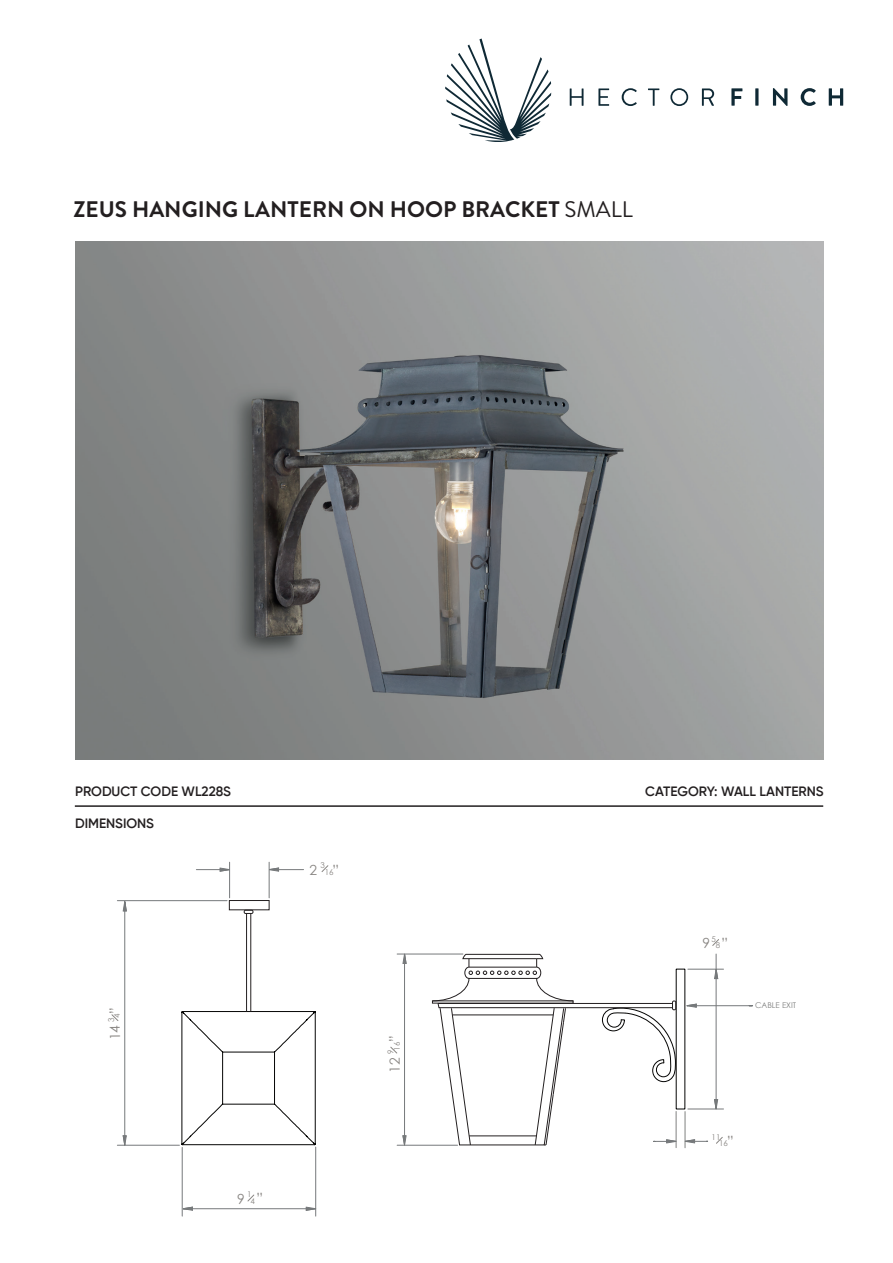
<style>
.page{position:relative;width:893px;height:1263px;background:#fff}
.page>*{position:absolute;margin:0;border:0;box-sizing:border-box;transform-origin:0 0}
.t1{font:700 22.5px "Brandon Grotesque";color:#231f20}
.t2{font:13.95px "Century Gothic";color:#888582}
.t3{font:600 13.5px "Gilroy";color:#231f20}
.t4{font:8.1px/6.4px "Century Gothic";color:#888582}
.t5{font:7.95px "Century Gothic";color:#808180}
.s1{font-weight:400}
</style>
<div class="page">
<hr style="left:75px;top:805px;width:748px;height:2px;background:#231f20">
<svg style="left:570px;top:88px;width:13px;height:18px"></svg>
<svg style="left:598px;top:88px;width:11px;height:18px"></svg>
<svg style="left:622px;top:88px;width:15px;height:18px"></svg>
<svg style="left:648px;top:88px;width:11px;height:18px"></svg>
<svg style="left:670px;top:88px;width:18px;height:18px"></svg>
<svg style="left:702px;top:88px;width:12px;height:18px"></svg>
<svg style="left:731px;top:88px;width:11px;height:18px"></svg>
<hr style="left:755px;top:88px;width:3px;height:18px;background:#0f2935">
<svg style="left:773px;top:88px;width:14px;height:18px"></svg>
<svg style="left:801px;top:88px;width:15px;height:18px"></svg>
<svg style="left:829px;top:88px;width:14px;height:18px"></svg>
<svg style="left:445px;top:39px;width:106px;height:103px"></svg>
<hr style="left:92px;top:850px;width:707px;height:1px;background:#050504">
<hr style="left:92px;top:1262px;width:707px;height:1px;background:#050504">
<hr style="left:92px;top:850px;width:1px;height:406px;background:#050504">
<hr style="left:856px;top:850px;width:1px;height:406px;background:#050504">
<hr style="left:183px;top:1208px;width:133px;height:1px;background:#76797b">
<hr style="left:182px;top:1147px;width:1px;height:69px;background:#76797b">
<hr style="left:315px;top:1147px;width:1px;height:69px;background:#76797b">
<svg style="left:182px;top:1206px;width:11px;height:5px"></svg>
<svg style="left:306px;top:1206px;width:10px;height:5px"></svg>
<hr style="left:716px;top:954px;width:1px;height:155px;background:#76797b">
<hr style="left:688px;top:1109px;width:35px;height:1px;background:#76797b">
<hr style="left:688px;top:969px;width:35px;height:1px;background:#76797b">
<svg style="left:714px;top:1099px;width:4px;height:10px"></svg>
<svg style="left:714px;top:968px;width:4px;height:11px"></svg>
<hr style="left:270px;top:869px;width:34px;height:1px;background:#76797b">
<hr style="left:229px;top:862px;width:1px;height:36px;background:#76797b">
<hr style="left:269px;top:862px;width:1px;height:36px;background:#76797b">
<svg style="left:220px;top:867px;width:10px;height:5px"></svg>
<svg style="left:269px;top:867px;width:10px;height:5px"></svg>
<hr style="left:196px;top:869px;width:34px;height:1px;background:#76797b">
<hr style="left:404px;top:954px;width:1px;height:188px;background:#76797b">
<hr style="left:397px;top:954px;width:66px;height:1px;background:#76797b">
<hr style="left:397px;top:1145px;width:61px;height:1px;background:#76797b">
<svg style="left:402px;top:953px;width:5px;height:11px"></svg>
<svg style="left:402px;top:1135px;width:5px;height:11px"></svg>
<hr style="left:124px;top:901px;width:1px;height:244px;background:#76797b">
<hr style="left:117px;top:900px;width:110px;height:1px;background:#76797b">
<hr style="left:117px;top:1145px;width:62px;height:1px;background:#76797b">
<svg style="left:123px;top:901px;width:4px;height:10px"></svg>
<svg style="left:123px;top:1135px;width:4px;height:11px"></svg>
<svg style="left:181px;top:1011px;width:135px;height:134px"></svg>
<div style="left:229px;top:900px;width:40px;height:10px;border:1px solid #231f20"></div>
<svg style="left:244px;top:910px;width:9px;height:4px"></svg>
<hr style="left:246px;top:913px;width:1px;height:99px;background:#231f20">
<hr style="left:251px;top:913px;width:1px;height:99px;background:#231f20">
<hr style="left:685px;top:1111px;width:1px;height:37px;background:#808180">
<hr style="left:676px;top:1111px;width:1px;height:37px;background:#808180">
<hr style="left:687px;top:1005px;width:66px;height:1px;background:#76797b">
<svg style="left:686px;top:1003px;width:11px;height:5px"></svg>
<svg style="left:685px;top:1139px;width:23px;height:4px"></svg>
<svg style="left:432px;top:954px;width:245px;height:192px"></svg>
<img style="left:75px;top:241px;width:748px;height:518px">
<svg style="left:321px;top:865px;width:8px;height:7px"></svg>
<svg style="left:112px;top:1014px;width:7px;height:7px"></svg>
<svg style="left:247px;top:1194px;width:8px;height:8px"></svg>
<svg style="left:390px;top:1046px;width:7px;height:8px"></svg>
<svg style="left:716px;top:1137px;width:7px;height:7px"></svg>
<svg style="left:712px;top:939px;width:7px;height:7px"></svg>
<h1 class="t1" style="left:73px;top:194px;width:561px">ZEUS HANGING LANTERN ON HOOP BRACKET <span class="s1">SMALL</span></h1>
<p class="t3" style="left:75px;top:783px;width:158px">PRODUCT CODE WL228S</p>
<p class="t3" style="left:645px;top:783px;width:180px">CATEGORY: WALL LANTERNS</p>
<p class="t3" style="left:75px;top:815px;width:80px">DIMENSIONS</p>
<p class="t2" style="left:105px;top:1041px;width:35px;rotate:-91deg">1 4 ”<sup>3</sup></p>
<p class="t5" style="left:755px;top:1000px;width:43px">CABLE EXIT</p>
<p class="t4" style="left:719px;top:1133px;width:10px;text-indent:-7px;rotate:-1deg">11<br>16</p>
</div>
